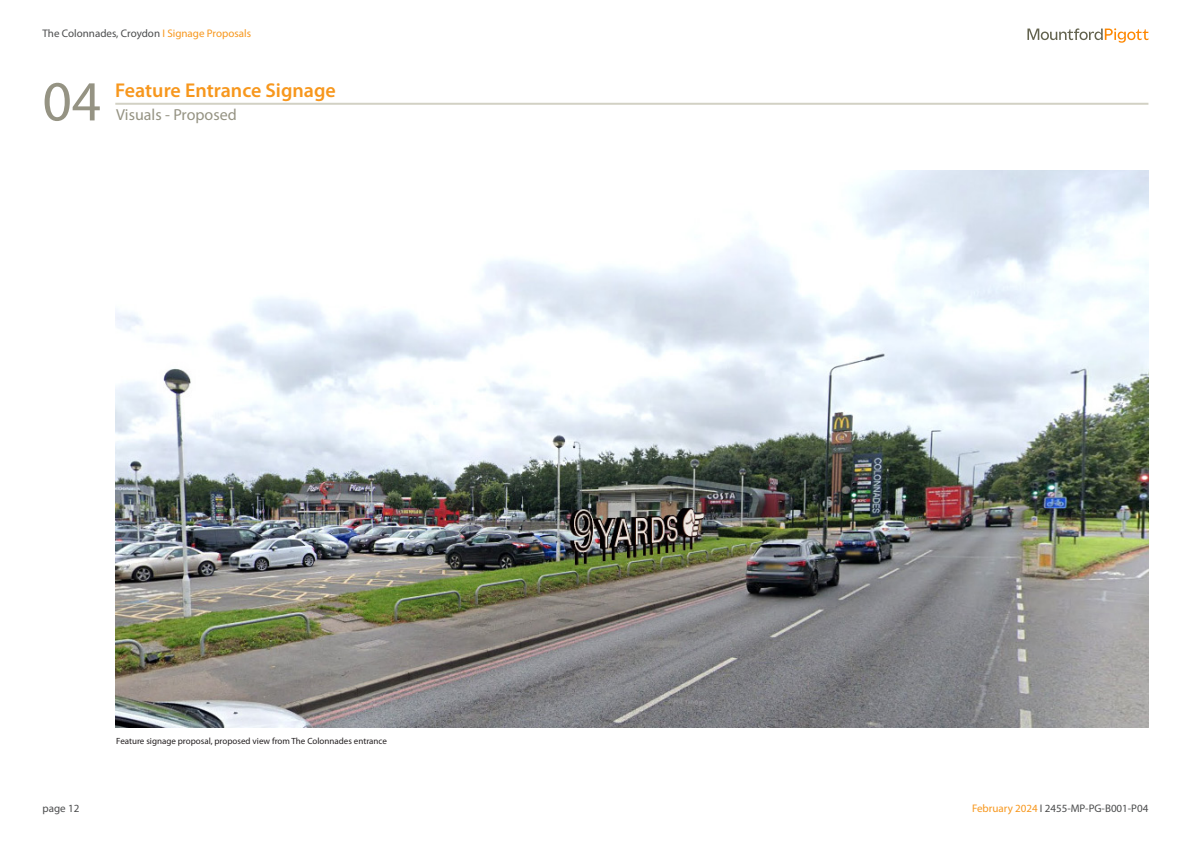
<style>
.page{position:relative;width:1191px;height:842px;background:#fff}
.page>*{position:absolute;margin:0;border:0;box-sizing:border-box;transform-origin:0 0}
._01_Section_Number_G{font:57px "Myriad Pro";color:#959383}
._01_Section_Heading{font:600 20px "Myriad Pro";color:#f7971d}
._02_Chapter_Heading{font:16px "Myriad Pro";color:#959383}
.t1{font:11px "Myriad Pro";color:#4b4c4d}
._07_Diagram_Photos_T{font:9px "Myriad Pro";color:#231f20}
.s1{color:#f7971d}
</style>
<div class="page">
<svg style="left:1027px;top:28px;width:121px;height:15px"></svg>
<hr style="left:115px;top:103px;width:1033px;height:2px;background:#d2d1c4">
<img style="left:115px;top:170px;width:1033px;height:557px">
<p class="t1" style="left:43px;top:26px;width:210px">The Colonnades, Croydon <span class="s1">I Signage Proposals</span></p>
<p class="_01_Section_Number_G" style="left:43px;top:66px;width:60px">04</p>
<p class="_01_Section_Heading" style="left:115px;top:77px;width:222px">Feature Entrance Signage</p>
<p class="_02_Chapter_Heading" style="left:116px;top:105px;width:122px">Visuals - Proposed</p>
<p class="_07_Diagram_Photos_T" style="left:116px;top:735px;width:272px">Feature signage proposal, proposed view from The Colonnades entrance</p>
<p class="t1" style="left:43px;top:801px;width:38px">page 12</p>
<p class="t1" style="left:972px;top:801px;width:178px"><span class="s1">February 2024</span> I 2455-MP-PG-B001-P04</p>
</div>
